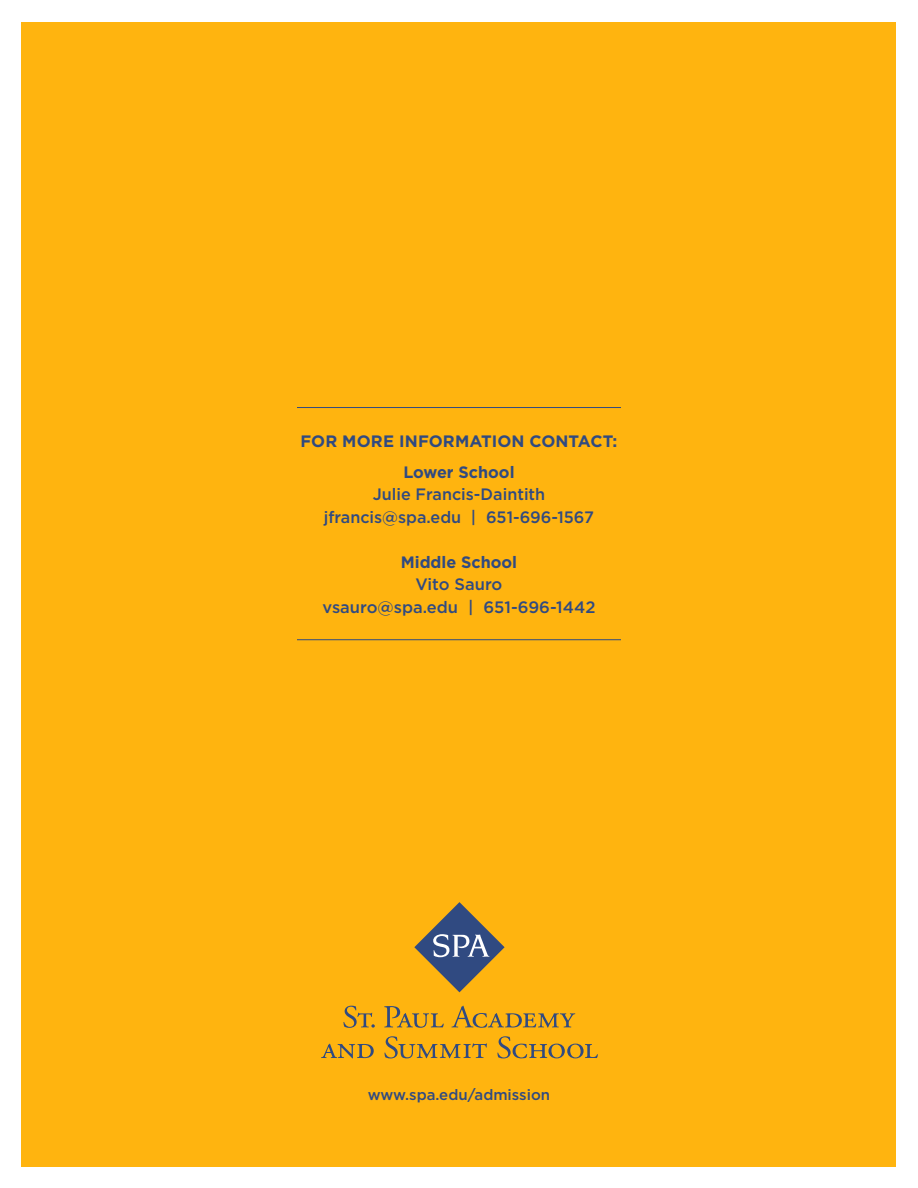
<style>
.page{position:relative;width:918px;height:1188px;background:#fff}
.page>*{position:absolute;margin:0;border:0;box-sizing:border-box;transform-origin:0 0}
.t1{font:500 16.5px/22.5px "Gotham";color:#304a81;text-align:center}
.REV_out_Body{font:700 16.5px "Gotham";letter-spacing:.01em;color:#304a81}
.t2{font:500 15px "Gotham";color:#304a81}
.s1{font-weight:700}
</style>
<div class="page">
<div style="left:22px;top:22px;width:874px;height:1144px;background:#ffb40f"></div>
<hr style="left:297px;top:407px;width:324px;height:1px;background:#304a81">
<hr style="left:297px;top:639px;width:324px;height:1px;background:#304a81">
<svg style="left:343px;top:1006px;width:32px;height:22px"></svg>
<svg style="left:384px;top:1006px;width:60px;height:22px"></svg>
<svg style="left:451px;top:1006px;width:124px;height:22px"></svg>
<svg style="left:321px;top:1044px;width:53px;height:14px"></svg>
<svg style="left:384px;top:1036px;width:103px;height:22px"></svg>
<svg style="left:497px;top:1036px;width:101px;height:22px"></svg>
<svg style="left:414px;top:902px;width:91px;height:90px"></svg>
<p class="REV_out_Body" style="left:301px;top:430px;width:318px">FOR MORE INFORMATION CONTACT:</p>
<p class="t1" style="left:324px;top:461px;width:272px"><span class="s1">Lower School<br></span>Julie Francis-Daintith jfrancis@spa.edu | 651-696-1567</p>
<p class="t1" style="left:323px;top:551px;width:274px"><span class="s1">Middle School<br></span>Vito Sauro<br>vsauro@spa.edu | 651-696-1442</p>
<p class="t2" style="left:368px;top:1085px;width:184px">www.spa.edu/admission</p>
</div>
